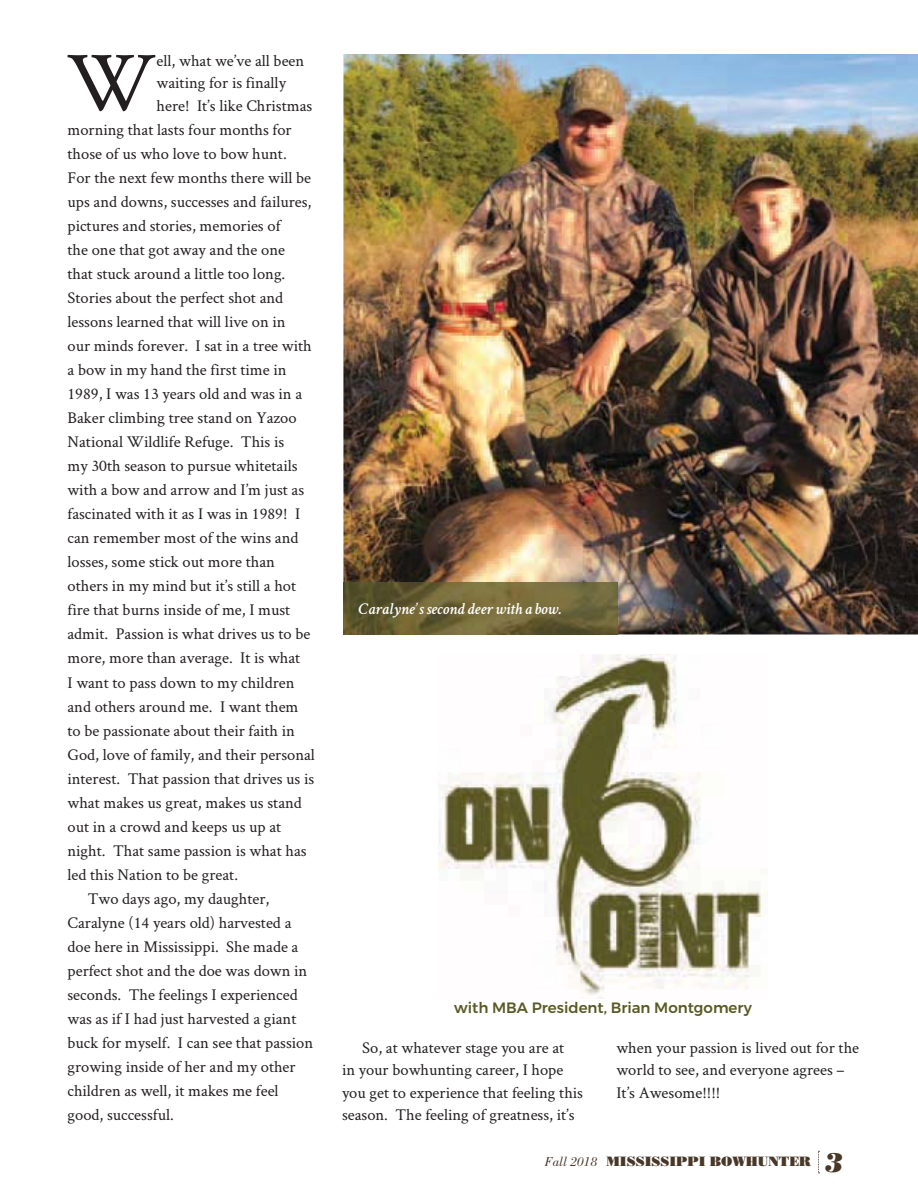
<style>
.page{position:relative;width:918px;height:1188px;background:#fff}
.page>*{position:absolute;margin:0;border:0;box-sizing:border-box;transform-origin:0 0}
.t1{font:86.1px "Crimson Text";color:#231f20}
.t2{font:16.5px/22.6px "Crimson Text";color:#231f20}
.t3{font:italic 600 16.5px "Crimson Text";color:#fff}
.t4{font:500 15px "Montserrat";color:#595925}
.t5{font:13.5px "Bodoni Poster";color:#493728}
.s1{font-family:"Bodoni";font-style:italic}
.s2{font-style:italic;font-size:27px}
</style>
<div class="page">
<svg style="left:818px;top:1151px;width:2px;height:23px"></svg>
<img style="left:343px;top:54px;width:575px;height:581px">
<img style="left:438px;top:654px;width:330px;height:344px">
<img style="left:343px;top:583px;width:274px;height:52px">
<h1 class="t1" style="left:66px;top:52px;width:92px">W</h1>
<p class="t2" style="left:157px;top:51px;width:157px">ell, what we’ve all been waiting for is finally here! It’s like Christmas</p>
<p class="t2" style="left:68px;top:120px;width:226px">morning that lasts four months for</p>
<p class="t2" style="left:68px;top:144px;width:221px">those of us who love to bow hunt.</p>
<p class="t2" style="left:68px;top:168px;width:245px">For the next few months there will be</p>
<p class="t2" style="left:68px;top:192px;width:245px">ups and downs, successes and failures,</p>
<p class="t2" style="left:68px;top:216px;width:215px">pictures and stories, memories of</p>
<p class="t2" style="left:68px;top:240px;width:219px">the one that got away and the one</p>
<p class="t2" style="left:68px;top:264px;width:219px">that stuck around a little too long.</p>
<p class="t2" style="left:68px;top:288px;width:217px">Stories about the perfect shot and</p>
<p class="t2" style="left:68px;top:312px;width:220px">lessons learned that will live on in</p>
<p class="t2" style="left:68px;top:336px;width:246px">our minds forever. I sat in a tree with</p>
<p class="t2" style="left:68px;top:360px;width:220px">a bow in my hand the first time in</p>
<p class="t2" style="left:68px;top:384px;width:236px">1989, I was 13 years old and was in a</p>
<p class="t2" style="left:68px;top:408px;width:231px">Baker climbing tree stand on Yazoo</p>
<p class="t2" style="left:68px;top:432px;width:218px">National Wildlife Refuge. This is</p>
<p class="t2" style="left:68px;top:456px;width:232px">my 30th season to pursue whitetails</p>
<p class="t2" style="left:68px;top:480px;width:238px">with a bow and arrow and I’m just as</p>
<p class="t2" style="left:68px;top:504px;width:234px">fascinated with it as I was in 1989! I</p>
<p class="t2" style="left:68px;top:528px;width:233px">can remember most of the wins and</p>
<p class="t2" style="left:68px;top:552px;width:209px">losses, some stick out more than</p>
<p class="t2" style="left:68px;top:576px;width:230px">others in my mind but it’s still a hot</p>
<p class="t2" style="left:68px;top:600px;width:224px">fire that burns inside of me, I must</p>
<p class="t2" style="left:68px;top:624px;width:244px">admit. Passion is what drives us to be</p>
<p class="t2" style="left:68px;top:648px;width:234px">more, more than average. It is what</p>
<p class="t2" style="left:68px;top:672px;width:228px">I want to pass down to my children</p>
<p class="t2" style="left:68px;top:696px;width:233px">and others around me. I want them</p>
<p class="t2" style="left:68px;top:721px;width:229px">to be passionate about their faith in</p>
<p class="t2" style="left:68px;top:745px;width:249px">God, love of family, and their personal</p>
<p class="t2" style="left:68px;top:769px;width:248px">interest. That passion that drives us is</p>
<p class="t2" style="left:68px;top:793px;width:236px">what makes us great, makes us stand</p>
<p class="t2" style="left:68px;top:817px;width:215px">out in a crowd and keeps us up at</p>
<p class="t2" style="left:68px;top:841px;width:241px">night. That same passion is what has</p>
<p class="t2" style="left:68px;top:865px;width:172px">led this Nation to be great.</p>
<p class="t2" style="left:88px;top:889px;width:183px">Two days ago, my daughter,</p>
<p class="t2" style="left:68px;top:913px;width:225px">Caralyne (14 years old) harvested a</p>
<p class="t2" style="left:68px;top:937px;width:232px">doe here in Mississippi. She made a</p>
<p class="t2" style="left:68px;top:961px;width:241px">perfect shot and the doe was down in</p>
<p class="t2" style="left:68px;top:985px;width:232px">seconds. The feelings I experienced</p>
<p class="t2" style="left:68px;top:1009px;width:230px">was as if I had just harvested a giant</p>
<p class="t2" style="left:68px;top:1033px;width:247px">buck for myself. I can see that passion</p>
<p class="t2" style="left:68px;top:1057px;width:230px">growing inside of her and my other</p>
<p class="t2" style="left:68px;top:1081px;width:213px">children as well, it makes me feel</p>
<p class="t2" style="left:68px;top:1105px;width:108px">good, successful.</p>
<p class="t3" style="left:359px;top:599px;width:204px">Caralyne’s second deer with a bow.</p>
<p class="t4" style="left:454px;top:1002px;width:299px">with MBA President, Brian Montgomery</p>
<p class="t2" style="left:342px;top:1038px;width:243px;text-indent:20px">So, at whatever stage you are at<br>in your bowhunting career, I hope you get to experience that feeling this season. The feeling of greatness, it’s</p>
<p class="t2" style="left:616px;top:1038px;width:244px">when your passion is lived out for the world to see, and everyone agrees –<br>It’s Awesome!!!!</p>
<p class="t5" style="left:545px;top:1157px;width:300px"><span class="s1">Fall 2018</span> MISSISSIPPI BOWHUNTER <span class="s2">3</span></p>
</div>
